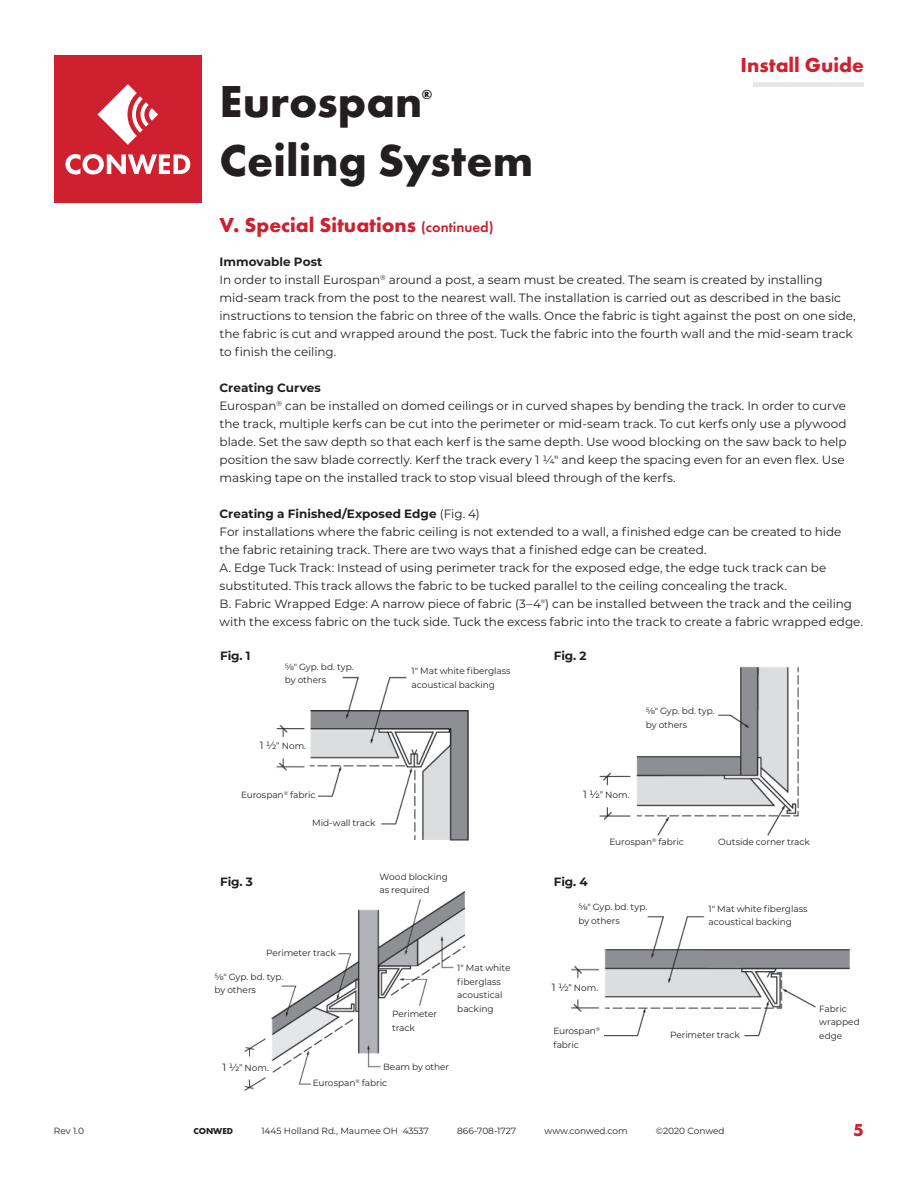
<style>
.page{position:relative;width:918px;height:1188px;background:#fff}
.page>*{position:absolute;margin:0;border:0;box-sizing:border-box;transform-origin:0 0}
.t1{font:700 46.5px "Futura PT";color:#231f20}
.t2{font:700 21px "Futura PT";color:#cf202f}
.t3{font:700 18px "Futura PT";color:#cf202f}
.t4{font:700 13.5px "Futura PT";color:#231f20}
.t5{font:12px/18px "Montserrat";color:#231f20}
.t6{font:700 12px "Montserrat";color:#231f20}
.t7{font:9px/13.5px "Montserrat";letter-spacing:-.005em;color:#231f20}
.t8{font:700 9px "Futura PT";color:#231f20}
.s1{font-weight:600;font-size:15px}
.s2{font-weight:400}
.s3{font-size:10.5px}
</style>
<div class="page">
<div style="left:54px;top:56px;width:148px;height:147px;background:#cf202f"></div>
<svg style="left:97px;top:84px;width:61px;height:61px"></svg>
<svg style="left:65px;top:154px;width:125px;height:21px"></svg>
<hr style="left:753px;top:82px;width:111px;height:4px;background:#e6e8e8">
<img style="left:276px;top:676px;width:193px;height:165px">
<img style="left:599px;top:666px;width:200px;height:170px">
<img style="left:244px;top:891px;width:222px;height:200px">
<img style="left:571px;top:916px;width:279px;height:121px">
<h1 class="t1" style="left:220px;top:72px;width:204px">Eurospan</h1>
<p class="t4" style="left:422px;top:86px;width:12px">®</p>
<h1 class="t1" style="left:220px;top:130px;width:315px">Ceiling System</h1>
<p class="t2" style="left:220px;top:211px;width:276px">V. Special Situations <span class="s1">(continued)</span></p>
<h2 class="t2" style="left:741px;top:51px;width:125px">Install Guide</h2>
<p class="t6" style="left:220px;top:253px;width:104px">Immovable Post</p>
<p class="t5" style="left:220px;top:270px;width:638px">In order to install Eurospan<sup>®</sup> around a post, a seam must be created. The seam is created by installing mid-seam track from the post to the nearest wall. The installation is carried out as described in the basic instructions to tension the fabric on three of the walls. Once the fabric is tight against the post on one side, the fabric is cut and wrapped around the post. Tuck the fabric into the fourth wall and the mid-seam track to finish the ceiling.</p>
<p class="t6" style="left:220px;top:379px;width:103px">Creating Curves</p>
<p class="t5" style="left:220px;top:396px;width:628px">Eurospan<sup>®</sup> can be installed on domed ceilings or in curved shapes by bending the track. In order to curve the track, multiple kerfs can be cut into the perimeter or mid-seam track. To cut kerfs only use a plywood blade. Set the saw depth so that each kerf is the same depth. Use wood blocking on the saw back to help position the saw blade correctly. Kerf the track every 1 ¼" and keep the spacing even for an even flex. Use masking tape on the installed track to stop visual bleed through of the kerfs.</p>
<p class="t6" style="left:220px;top:505px;width:262px">Creating a Finished/Exposed Edge <span class="s2">(Fig. 4)</span></p>
<p class="t5" style="left:220px;top:522px;width:623px">For installations where the fabric ceiling is not extended to a wall, a finished edge can be created to hide the fabric retaining track. There are two ways that a finished edge can be created.</p>
<p class="t5" style="left:220px;top:558px;width:608px">A. Edge Tuck Track: Instead of using perimeter track for the exposed edge, the edge tuck track can be substituted. This track allows the fabric to be tucked parallel to the ceiling concealing the track.</p>
<p class="t5" style="left:220px;top:594px;width:645px">B. Fabric Wrapped Edge: A narrow piece of fabric (3–4") can be installed between the track and the ceiling with the excess fabric on the tuck side. Tuck the excess fabric into the track to create a fabric wrapped edge.</p>
<p class="t6" style="left:220px;top:647px;width:32px">Fig. 1</p>
<p class="t7" style="left:285px;top:659px;width:71px">⅝" Gyp. bd. typ. by others</p>
<p class="t7" style="left:260px;top:739px;width:48px"><span class="s3">1 ½</span>” Nom.</p>
<p class="t7" style="left:241px;top:788px;width:76px">Eurospan<sup>®</sup> fabric</p>
<p class="t7" style="left:312px;top:816px;width:65px">Mid-wall track</p>
<p class="t7" style="left:412px;top:664px;width:101px">1" Mat white fiberglass</p>
<p class="t7" style="left:412px;top:677px;width:85px">acoustical backing</p>
<p class="t6" style="left:220px;top:873px;width:34px">Fig. 3</p>
<p class="t7" style="left:380px;top:870px;width:70px">Wood blocking</p>
<p class="t7" style="left:380px;top:883px;width:51px">as required</p>
<p class="t7" style="left:266px;top:946px;width:71px">Perimeter track</p>
<p class="t7" style="left:215px;top:970px;width:71px">⅝" Gyp. bd. typ. by others</p>
<p class="t7" style="left:223px;top:1061px;width:48px"><span class="s3">1 ½</span>” Nom.</p>
<p class="t7" style="left:392px;top:1007px;width:46px">Perimeter</p>
<p class="t7" style="left:392px;top:1020px;width:24px">track</p>
<p class="t7" style="left:383px;top:1060px;width:68px">Beam by other</p>
<p class="t7" style="left:313px;top:1076px;width:76px">Eurospan<sup>®</sup> fabric</p>
<p class="t7" style="left:457px;top:961px;width:55px">1" Mat white</p>
<p class="t7" style="left:457px;top:975px;width:45px">fiberglass</p>
<p class="t7" style="left:457px;top:988px;width:47px">acoustical</p>
<p class="t7" style="left:457px;top:1002px;width:38px">backing</p>
<p class="t6" style="left:554px;top:647px;width:34px">Fig. 2</p>
<p class="t7" style="left:646px;top:704px;width:71px">⅝" Gyp. bd. typ. by others</p>
<p class="t7" style="left:583px;top:787px;width:48px"><span class="s3">1 ½</span>” Nom.</p>
<p class="t6" style="left:554px;top:873px;width:35px">Fig. 4</p>
<p class="t7" style="left:610px;top:834px;width:76px">Eurospan<sup>®</sup> fabric</p>
<p class="t7" style="left:578px;top:900px;width:71px">⅝" Gyp. bd. typ. by others</p>
<p class="t7" style="left:718px;top:834px;width:93px">Outside corner track</p>
<p class="t7" style="left:709px;top:901px;width:101px">1" Mat white fiberglass</p>
<p class="t7" style="left:709px;top:915px;width:85px">acoustical backing</p>
<p class="t7" style="left:552px;top:981px;width:48px"><span class="s3">1 ½</span>” Nom.</p>
<p class="t7" style="left:553px;top:1024px;width:48px">Eurospan<sup>®</sup></p>
<p class="t7" style="left:553px;top:1037px;width:27px">fabric</p>
<p class="t7" style="left:670px;top:1028px;width:71px">Perimeter track</p>
<p class="t7" style="left:819px;top:1002px;width:29px">Fabric</p>
<p class="t7" style="left:819px;top:1015px;width:42px">wrapped</p>
<p class="t7" style="left:819px;top:1029px;width:25px">edge</p>
<p class="t7" style="left:54px;top:1124px;width:32px">Rev 1.0</p>
<p class="t8" style="left:193px;top:1126px;width:41px">CONWED</p>
<p class="t7" style="left:261px;top:1124px;width:169px">1445 Holland Rd., Maumee OH 43537</p>
<p class="t7" style="left:457px;top:1124px;width:61px">866-708-1727</p>
<p class="t7" style="left:545px;top:1124px;width:85px">www.conwed.com</p>
<p class="t7" style="left:656px;top:1124px;width:70px">©2020 Conwed</p>
<h3 class="t3" style="left:853px;top:1118px;width:12px">5</h3>
</div>
